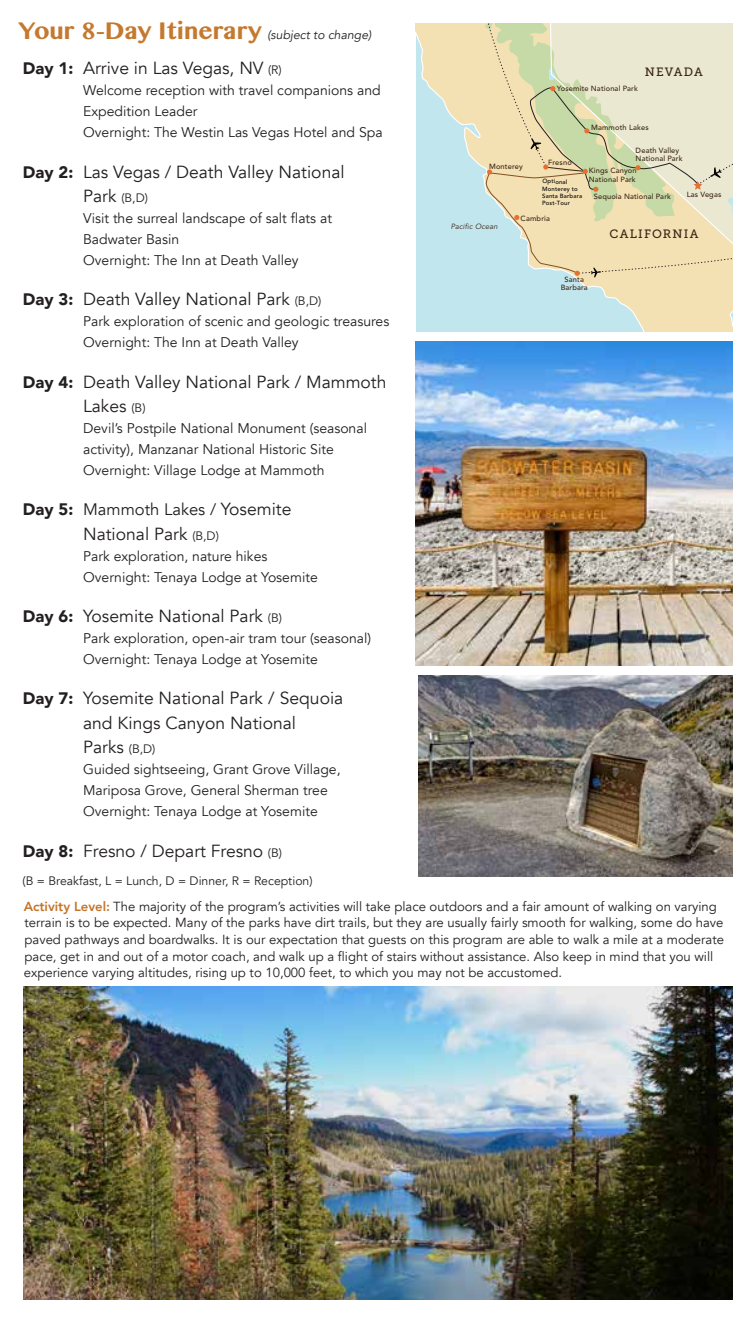
<style>
.page{position:relative;width:756px;height:1323px;background:#fff}
.page>*{position:absolute;margin:0;border:0;box-sizing:border-box;transform-origin:0 0}
.t1{font:700 28px "Khmer MN";color:#c5792e}
.t2{font:17.5px/24.5px "Avenir";color:#231f20}
.t3{font:16.62px "Avenir";color:#231f20}
.t4{font:14px/21px "Avenir";color:#231f20}
.t5{font:13.12px/16.6px "Avenir";color:#231f20}
.t6{font:12.25px "Avenir";color:#231f20}
.t7{font:italic 12.25px "Avenir";color:#231f20}
.t8{font:12.08px "Museo Slab 500";letter-spacing:.1em;color:#3b2416}
.t9{font:500 7.52px/8.2px "Avenir";letter-spacing:.02em;color:#3b2416}
.t10{font:italic 7.52px "Avenir";letter-spacing:.015em;color:#3b2416}
.t11{font:500 5.95px/7.2px "Avenir";color:#010101}
.s1{font-weight:900;font-size:16.62px}
.s2{font-size:12.25px}
.s3{font-size:17.5px}
.s4{font-weight:900}
.s5{font-weight:800;color:#c3752a}
</style>
<div class="page">
<img style="left:418px;top:675px;width:314px;height:202px">
<svg style="left:416px;top:24px;width:316px;height:307px;background:#d1e4da"></svg>
<svg style="left:454px;top:24px;width:278px;height:253px;background:#e2e0bf"></svg>
<img style="left:24px;top:986px;width:708px;height:313px">
<img style="left:416px;top:341px;width:316px;height:325px">
<h1 class="t1" style="left:18px;top:13px;width:245px">Your 8-Day Itinerary</h1>
<p class="t7" style="left:267px;top:28px;width:105px">(subject to change)</p>
<p class="t2" style="left:23px;top:56px;width:260px"><span class="s1">Day 1:</span> Arrive in Las Vegas, NV <span class="s2">(R)</span></p>
<p class="t4" style="left:83px;top:80px;width:301px">Welcome reception with travel companions and<br>Expedition Leader<br>Overnight: The Westin Las Vegas Hotel and Spa</p>
<p class="t2" style="left:23px;top:160px;width:323px"><span class="s1">Day 2:</span> Las Vegas / Death Valley National</p>
<p class="t6" style="left:83px;top:191px;width:66px"><span class="s3">Park</span> (B,D)</p>
<p class="t4" style="left:83px;top:208px;width:250px">Visit the surreal landscape of salt flats at<br>Badwater Basin<br>Overnight: The Inn at Death Valley</p>
<p class="t2" style="left:23px;top:287px;width:300px"><span class="s1">Day 3:</span> Death Valley National Park <span class="s2">(B,D)</span></p>
<p class="t4" style="left:83px;top:311px;width:308px">Park exploration of scenic and geologic treasures<br>Overnight: The Inn at Death Valley</p>
<p class="t2" style="left:83px;top:370px;width:305px;text-indent:-60px"><span class="s1">Day 4:</span> Death Valley National Park / Mammoth<br>Lakes <span class="s2">(B)</span></p>
<p class="t4" style="left:83px;top:418px;width:285px">Devil’s Postpile National Monument (seasonal activity), Manzanar National Historic Site<br>Overnight: Village Lodge at Mammoth</p>
<p class="t3" style="left:23px;top:500px;width:270px"><span class="s4">Day 5:</span> Mammoth Lakes / <span class="s3">Yosemite</span></p>
<p class="t2" style="left:83px;top:522px;width:137px">National Park <span class="s2">(B,D)</span></p>
<p class="t4" style="left:83px;top:546px;width:236px">Park exploration, nature hikes<br>Overnight: Tenaya Lodge at Yosemite</p>
<p class="t2" style="left:23px;top:604px;width:261px"><span class="s1">Day 6:</span> Yosemite National Park <span class="s2">(B)</span></p>
<p class="t4" style="left:83px;top:628px;width:290px">Park exploration, open-air tram tour (seasonal)<br>Overnight: Tenaya Lodge at Yosemite</p>
<p class="t2" style="left:83px;top:686px;width:262px;text-indent:-60px"><span class="s1">Day 7:</span> Yosemite National Park / Sequoia and Kings Canyon National<br>Parks <span class="s2">(B,D)</span></p>
<p class="t4" style="left:83px;top:759px;width:259px">Guided sightseeing, Grant Grove Village,<br>Mariposa Grove, General Sherman tree<br>Overnight: Tenaya Lodge at Yosemite</p>
<p class="t2" style="left:23px;top:839px;width:261px"><span class="s1">Day 8:</span> Fresno / Depart Fresno <span class="s2">(B)</span></p>
<p class="t6" style="left:23px;top:873px;width:291px">(B = Breakfast, L = Lunch, D = Dinner, R = Reception)</p>
<p class="t5" style="left:24px;top:898px;width:702px"><span class="s5">Activity Level:</span> The majority of the program’s activities will take place outdoors and a fair amount of walking on varying terrain is to be expected. Many of the parks have dirt trails, but they are usually fairly smooth for walking, some do have paved pathways and boardwalks. It is our expectation that guests on this program are able to walk a mile at a moderate pace, get in and out of a motor coach, and walk up a flight of stairs without assistance. Also keep in mind that you will experience varying altitudes, rising up to 10,000 feet, to which you may not be accustomed.</p>
<p class="t8" style="left:645px;top:65px;width:59px">NEVADA</p>
<p class="t9" style="left:557px;top:84px;width:83px">Yosemite National Park</p>
<p class="t9" style="left:591px;top:123px;width:59px">Mammoth Lakes</p>
<p class="t9" style="left:636px;top:146px;width:49px">Death Valley<br>National Park</p>
<p class="t9" style="left:548px;top:158px;width:25px">Fresno</p>
<p class="t9" style="left:489px;top:161px;width:35px">Monterey</p>
<p class="t9" style="left:589px;top:166px;width:49px;line-height:9.1px">Kings Canyon<br>National Park</p>
<p class="t9" style="left:594px;top:192px;width:79px">Sequoia National Park</p>
<p class="t8" style="left:609px;top:227px;width:90px">CALIFORNIA</p>
<p class="t11" style="left:542px;top:177px;width:42px;rotate:1deg">Optional<br>Monterey to<br>Santa Barbara<br>Post-Tour</p>
<p class="t9" style="left:687px;top:190px;width:36px">Las Vegas</p>
<p class="t9" style="left:521px;top:214px;width:31px">Cambria</p>
<p class="t10" style="left:451px;top:221px;width:48px">Pacific Ocean</p>
<p class="t9" style="left:561px;top:275px;width:29px;text-align:center">Santa<br>Barbara</p>
</div>
